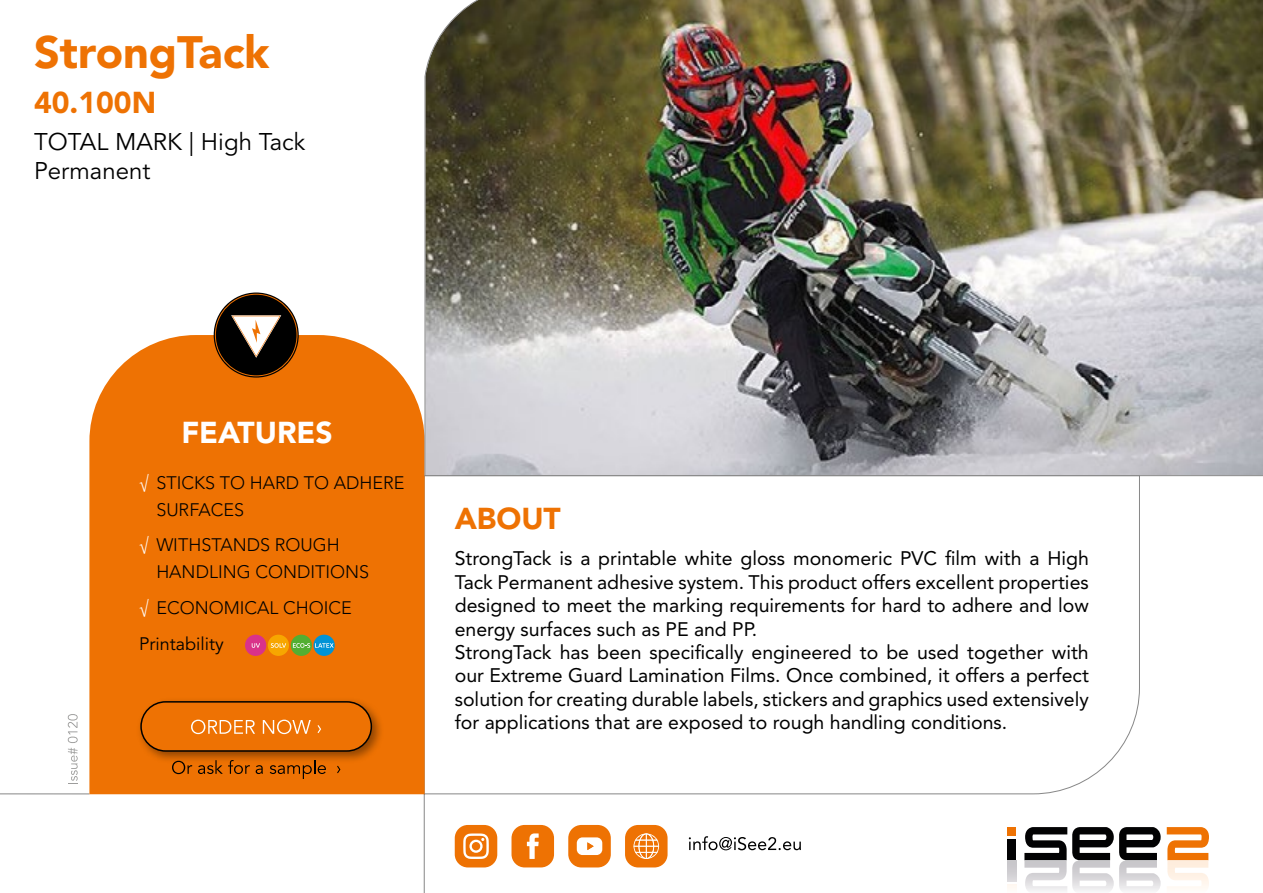
<style>
.page{position:relative;width:1263px;height:893px;background:#fff}
.page>*{position:absolute;margin:0;border:0;box-sizing:border-box;transform-origin:0 0}
.t1{font:900 45px "Avenir LT Std";color:#ee7203}
.About{font:900 30px "Avenir LT Std";color:#ee7203}
.features{font:900 30px "Avenir LT Std";color:#fff}
.t2{font:24px/28.8px "Avenir LT Std";color:#000}
.t3{font:19.5px/23.4px "Avenir LT Std";color:#000;text-align:justify}
.t4{font:300 18px/27px "Avenir LT Std";color:#000}
.printability{font:18px "Avenir LT Std";color:#000}
.s1{color:#fff}
</style>
<div class="page">
<svg style="left:0;top:476px;width:1140px;height:417px"></svg>
<div style="left:89px;top:335px;width:336px;height:459px;background:#ee7203"></div>
<svg style="left:214px;top:292px;width:85px;height:86px;background:#120a03"></svg>
<div style="left:215px;top:294px;width:82px;height:82px;border:1px solid #ee7203;border-radius:50%"></div>
<svg style="left:231px;top:315px;width:50px;height:43px"></svg>
<div style="left:1007px;top:839px;width:9px;height:21px;background:#020203"></div>
<div style="left:1007px;top:827px;width:9px;height:9px;background:#ee7203"></div>
<svg style="left:1007px;top:861px;width:9px;height:21px"></svg>
<svg style="left:1024px;top:827px;width:137px;height:66px"></svg>
<svg style="left:1167px;top:827px;width:42px;height:61px"></svg>
<svg style="left:1007px;top:885px;width:9px;height:8px"></svg>
<div style="left:511px;top:825px;width:43px;height:42px;background:#ee7203;border-radius:13px"></div>
<svg style="left:527px;top:833px;width:12px;height:26px"></svg>
<div style="left:455px;top:825px;width:42px;height:42px;background:#ee7203;border-radius:13px"></div>
<svg style="left:463px;top:833px;width:26px;height:26px"></svg>
<div style="left:625px;top:825px;width:42px;height:42px;background:#ee7203;border-radius:13px"></div>
<svg style="left:633px;top:833px;width:26px;height:26px"></svg>
<img style="left:424px;top:0;width:839px;height:476px">
<div style="left:137px;top:697px;width:247px;height:66px;background:#000;opacity:.4"></div>
<div style="left:141px;top:702px;width:230px;height:49px;background:#ee7203;border-radius:25px"></div>
<div style="left:140px;top:701px;width:232px;height:51px;border:2px solid #000;border-radius:25px"></div>
<svg style="left:191px;top:720px;width:130px;height:14px"></svg>
<div style="left:568px;top:825px;width:43px;height:42px;background:#ee7203;border-radius:13px"></div>
<svg style="left:577px;top:837px;width:25px;height:18px"></svg>
<svg style="left:172px;top:761px;width:20px;height:13px"></svg>
<svg style="left:198px;top:760px;width:52px;height:14px"></svg>
<svg style="left:256px;top:765px;width:7px;height:9px"></svg>
<svg style="left:270px;top:760px;width:56px;height:19px"></svg>
<svg style="left:337px;top:766px;width:3px;height:7px"></svg>
<svg style="left:689px;top:836px;width:112px;height:14px"></svg>
<svg style="left:68px;top:714px;width:10px;height:70px"></svg>
<div style="left:245px;top:635px;width:21px;height:21px;background:#d9328a;border-radius:50%"></div>
<svg style="left:252px;top:643px;width:8px;height:5px"></svg>
<div style="left:313px;top:635px;width:22px;height:21px;background:#0093d6;border-radius:50%"></div>
<div style="left:268px;top:635px;width:21px;height:21px;background:#f7a600;border-radius:50%"></div>
<svg style="left:271px;top:643px;width:15px;height:5px"></svg>
<div style="left:291px;top:635px;width:21px;height:21px;background:#52ae32;border-radius:50%"></div>
<svg style="left:293px;top:643px;width:41px;height:5px"></svg>
<p class="t1" style="left:34px;top:25px;width:237px">StrongTack</p>
<p class="About" style="left:34px;top:84px;width:124px">40.100N</p>
<p class="t2" style="left:34px;top:128px;width:273px">TOTAL MARK | High Tack<br>Permanent</p>
<p class="features" style="left:181px;top:415px;width:153px">FEATURES</p>
<p class="t4" style="left:156px;top:469px;width:250px;text-indent:-17px"><span class="s1">√</span> STICKS TO HARD TO ADHERE<br>SURFACES</p>
<p class="t4" style="left:156px;top:532px;width:214px;text-indent:-17px"><span class="s1">√</span> WITHSTANDS ROUGH<br>HANDLING CONDITIONS</p>
<p class="t4" style="left:139px;top:594px;width:214px"><span class="s1">√</span> ECONOMICAL CHOICE</p>
<p class="printability" style="left:139px;top:633px;width:86px">Printability</p>
<p class="About" style="left:455px;top:501px;width:108px">ABOUT</p>
<p class="t3" style="left:455px;top:547px;width:636px">StrongTack is a printable white gloss monomeric PVC film with a High Tack Permanent adhesive system. This product offers excellent properties designed to meet the marking requirements for hard to adhere and low energy surfaces such as PE and PP.</p>
<p class="t3" style="left:455px;top:641px;width:636px">StrongTack has been specifically engineered to be used together with our Extreme Guard Lamination Films. Once combined, it offers a perfect solution for creating durable labels, stickers and graphics used extensively for applications that are exposed to rough handling conditions.</p>
</div>
